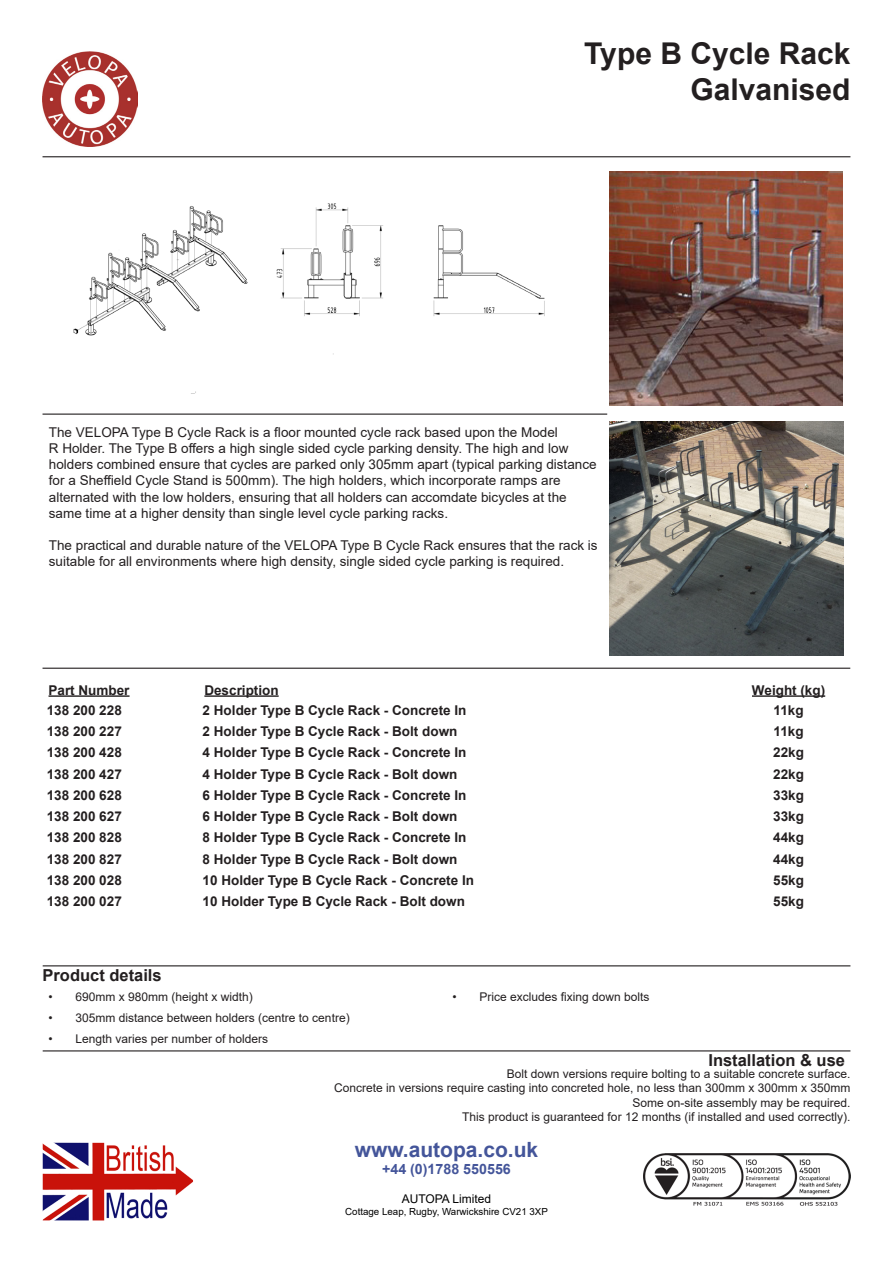
<style>
.page{position:relative;width:893px;height:1263px;background:#fff}
.page>*{position:absolute;margin:0;border:0;box-sizing:border-box;transform-origin:0 0}
.t1{font:700 30px "Arial";color:#231f20}
.t2{font:700 21px "Arial";color:#44559a}
.t3{font:700 16.5px "Arial";color:#231f20}
.t4{font:700 14.25px "Arial";color:#44559a}
.t5{font:13.5px/16.2px "Arial";color:#231f20}
.t6{font:700 13.5px "Arial";color:#231f20}
.t7{font:12px "Arial";color:#231f20}
.t8{font:12px "Arial";color:#000}
.t9{font:9.75px "Arial";color:#000}
</style>
<div class="page">
<img style="left:644px;top:1154px;width:206px;height:52px">
<img style="left:43px;top:1143px;width:150px;height:77px">
<img style="left:73px;top:203px;width:472px;height:191px">
<img style="left:42px;top:51px;width:95px;height:95px">
<hr style="left:43px;top:156px;width:807px;height:1px;background:#231f20">
<hr style="left:43px;top:414px;width:564px;height:1px;background:#231f20">
<hr style="left:49px;top:695px;width:81px;height:2px;background:#231f20">
<hr style="left:204px;top:695px;width:75px;height:2px;background:#231f20">
<hr style="left:752px;top:695px;width:73px;height:2px;background:#231f20">
<img style="left:610px;top:171px;width:233px;height:234px">
<img style="left:610px;top:422px;width:233px;height:233px">
<hr style="left:43px;top:668px;width:807px;height:1px;background:#231f20">
<hr style="left:43px;top:965px;width:807px;height:1px;background:#231f20">
<hr style="left:43px;top:1050px;width:807px;height:1px;background:#231f20">
<p class="t1" style="left:584px;top:33px;width:268px">Type B Cycle Rack</p>
<p class="t1" style="left:690px;top:69px;width:162px">Galvanised</p>
<p class="t5" style="left:49px;top:424px;width:549px">The VELOPA Type B Cycle Rack is a floor mounted cycle rack based upon the Model<br>R Holder. The Type B offers a high single sided cycle parking density. The high and low holders combined ensure that cycles are parked only 305mm apart (typical parking distance for a Sheffield Cycle Stand is 500mm). The high holders, which incorporate ramps are alternated with the low holders, ensuring that all holders can accomdate bicycles at the same time at a higher density than single level cycle parking racks.</p>
<p class="t5" style="left:49px;top:537px;width:550px">The practical and durable nature of the VELOPA Type B Cycle Rack ensures that the rack is suitable for all environments where high density, single sided cycle parking is required.</p>
<p class="t6" style="left:49px;top:680px;width:83px">Part Number</p>
<p class="t6" style="left:204px;top:680px;width:76px">Description</p>
<p class="t6" style="left:752px;top:680px;width:75px">Weight (kg)</p>
<p class="t6" style="left:47px;top:700px;width:77px">138 200 228</p>
<p class="t6" style="left:203px;top:700px;width:265px">2 Holder Type B Cycle Rack - Concrete In</p>
<p class="t6" style="left:774px;top:700px;width:32px">11kg</p>
<p class="t6" style="left:47px;top:722px;width:77px">138 200 227</p>
<p class="t6" style="left:203px;top:722px;width:256px">2 Holder Type B Cycle Rack - Bolt down</p>
<p class="t6" style="left:774px;top:722px;width:32px">11kg</p>
<p class="t6" style="left:47px;top:743px;width:77px">138 200 428</p>
<p class="t6" style="left:203px;top:743px;width:265px">4 Holder Type B Cycle Rack - Concrete In</p>
<p class="t6" style="left:773px;top:743px;width:32px">22kg</p>
<p class="t6" style="left:47px;top:764px;width:77px">138 200 427</p>
<p class="t6" style="left:203px;top:764px;width:256px">4 Holder Type B Cycle Rack - Bolt down</p>
<p class="t6" style="left:773px;top:764px;width:32px">22kg</p>
<p class="t6" style="left:47px;top:785px;width:77px">138 200 628</p>
<p class="t6" style="left:203px;top:785px;width:265px">6 Holder Type B Cycle Rack - Concrete In</p>
<p class="t6" style="left:773px;top:785px;width:32px">33kg</p>
<p class="t6" style="left:47px;top:807px;width:77px">138 200 627</p>
<p class="t6" style="left:203px;top:807px;width:256px">6 Holder Type B Cycle Rack - Bolt down</p>
<p class="t6" style="left:773px;top:807px;width:32px">33kg</p>
<p class="t6" style="left:47px;top:828px;width:77px">138 200 828</p>
<p class="t6" style="left:203px;top:828px;width:265px">8 Holder Type B Cycle Rack - Concrete In</p>
<p class="t6" style="left:773px;top:828px;width:32px">44kg</p>
<p class="t6" style="left:47px;top:849px;width:77px">138 200 827</p>
<p class="t6" style="left:203px;top:849px;width:256px">8 Holder Type B Cycle Rack - Bolt down</p>
<p class="t6" style="left:773px;top:849px;width:32px">44kg</p>
<p class="t6" style="left:47px;top:870px;width:77px">138 200 028</p>
<p class="t6" style="left:203px;top:870px;width:273px">10 Holder Type B Cycle Rack - Concrete In</p>
<p class="t6" style="left:773px;top:870px;width:32px">55kg</p>
<p class="t6" style="left:47px;top:892px;width:77px">138 200 027</p>
<p class="t6" style="left:203px;top:892px;width:264px">10 Holder Type B Cycle Rack - Bolt down</p>
<p class="t6" style="left:773px;top:892px;width:32px">55kg</p>
<p class="t3" style="left:43px;top:963px;width:121px">Product details</p>
<p class="t7" style="left:49px;top:989px;width:206px">• 690mm x 980mm (height x width)</p>
<p class="t7" style="left:452px;top:989px;width:199px">• Price excludes fixing down bolts</p>
<p class="t7" style="left:49px;top:1009px;width:303px">• 305mm distance between holders (centre to centre)</p>
<p class="t7" style="left:49px;top:1030px;width:221px">• Length varies per number of holders</p>
<p class="t3" style="left:708px;top:1048px;width:138px">Installation &amp; use</p>
<p class="t7" style="left:507px;top:1065px;width:345px">Bolt down versions require bolting to a suitable concrete surface.</p>
<p class="t7" style="left:334px;top:1080px;width:518px">Concrete in versions require casting into concreted hole, no less than 300mm x 300mm x 350mm</p>
<p class="t7" style="left:632px;top:1094px;width:220px">Some on-site assembly may be required.</p>
<p class="t7" style="left:462px;top:1108px;width:390px">This product is guaranteed for 12 months (if installed and used correctly).</p>
<p class="t2" style="left:355px;top:1135px;width:185px">www.autopa.co.uk</p>
<p class="t4" style="left:382px;top:1159px;width:130px">+44 (0)1788 550556</p>
<p class="t8" style="left:402px;top:1190px;width:91px">AUTOPA Limited</p>
<p class="t9" style="left:345px;top:1204px;width:204px">Cottage Leap, Rugby, Warwickshire CV21 3XP</p>
</div>
